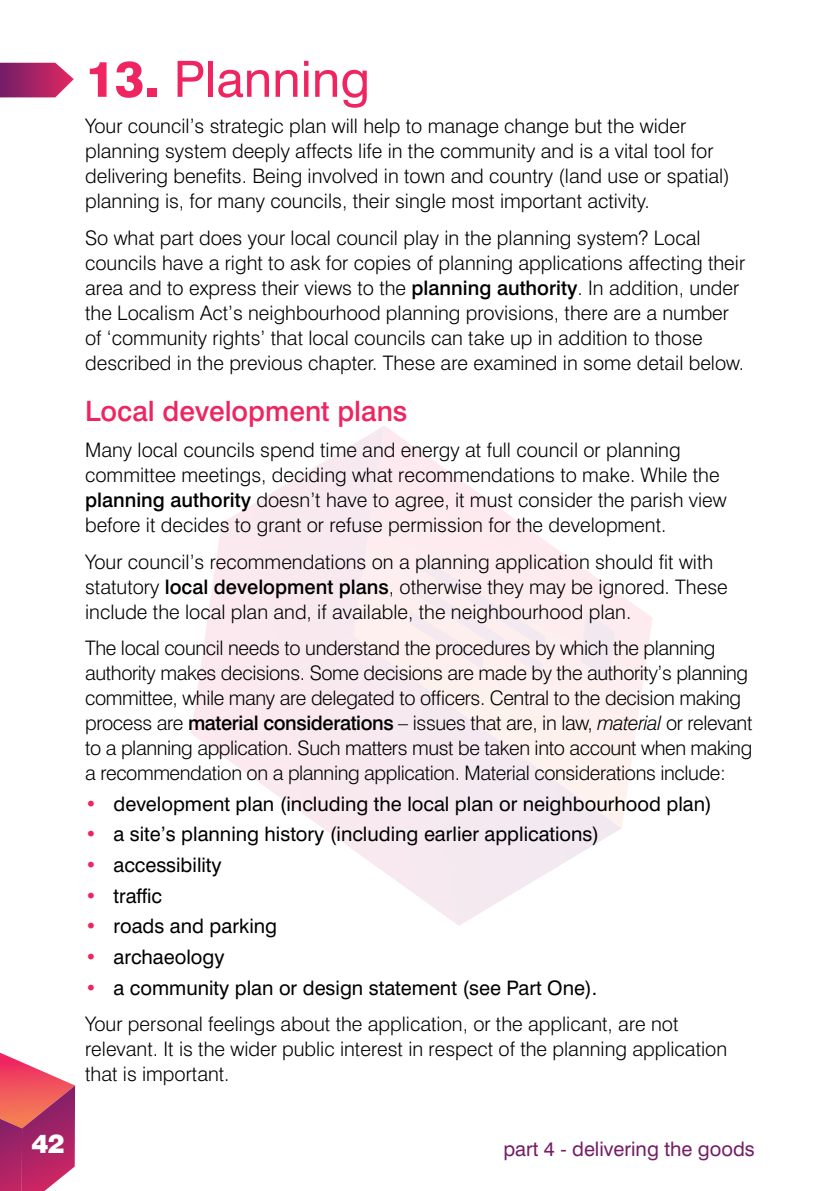
<style>
.page{position:relative;width:840px;height:1191px;background:#fff}
.page>*{position:absolute;margin:0;border:0;box-sizing:border-box;transform-origin:0 0}
.t1{font:50px "Swiss 721 BT";color:#ee2560}
.t2{font:500 28px "Swiss 721 BT";color:#ee2560}
.t3{font:900 25.8px "Swiss 721 BT";color:#fff}
.t4{font:300 20px/25px "Swiss 721 BT";color:#000}
.t5{font:300 20px/25px "Swiss 721 BT";letter-spacing:-.02em;color:#000}
.t6{font:20px "Swiss 721 BT";color:#000}
.t7{font:20px "Swiss 721 BT";color:#741d66}
.s1{font-weight:800}
.s2{font-weight:500}
.s3{font-style:italic}
.s4{color:#ee2560}
.s5{font-weight:400;color:#ee2560}
.s6{font-weight:400}
</style>
<div class="page">
<svg style="left:0;top:1052px;width:75px;height:139px"></svg>
<svg style="left:384px;top:426px;width:268px;height:402px"></svg>
<svg style="left:580px;top:612px;width:34px;height:24px"></svg>
<svg style="left:408px;top:554px;width:137px;height:82px;background:#faebef"></svg>
<svg style="left:191px;top:636px;width:430px;height:290px"></svg>
<svg style="left:191px;top:426px;width:193px;height:307px"></svg>
<svg style="left:0;top:63px;width:74px;height:34px;background:#ad3d78"></svg>
<h1 class="t1" style="left:85px;top:49px;width:286px"><span class="s1">13.</span> Planning</h1>
<p class="t4" style="left:85px;top:113px;width:645px">Your council’s strategic plan will help to manage change but the wider planning system deeply affects life in the community and is a vital tool for delivering benefits. Being involved in town and country (land use or spatial) planning is, for many councils, their single most important activity.</p>
<p class="t4" style="left:85px;top:225px;width:661px">So what part does your local council play in the planning system? Local councils have a right to ask for copies of planning applications affecting their area and to express their views to the <span class="s2">planning authority</span>. In addition, under the Localism Act’s neighbourhood planning provisions, there are a number of ‘community rights’ that local councils can take up in addition to those described in the previous chapter. These are examined in some detail below.</p>
<h2 class="t2" style="left:85px;top:394px;width:324px">Local development plans</h2>
<p class="t4" style="left:85px;top:437px;width:642px">Many local councils spend time and energy at full council or planning committee meetings, deciding what recommendations to make. While the <span class="s2">planning authority</span> doesn’t have to agree, it must consider the parish view before it decides to grant or refuse permission for the development.</p>
<p class="t4" style="left:85px;top:549px;width:644px">Your council’s recommendations on a planning application should fit with statutory <span class="s2">local development plans</span>, otherwise they may be ignored. These include the local plan and, if available, the neighbourhood plan.</p>
<p class="t5" style="left:85px;top:635px;width:668px">The local council needs to understand the procedures by which the planning authority makes decisions. Some decisions are made by the authority’s planning committee, while many are delegated to officers. Central to the decision making process are <span class="s2">material considerations</span> – issues that are, in law, <span class="s3">material</span> or relevant to a planning application. Such matters must be taken into account when making a recommendation on a planning application. Material considerations include:</p>
<p class="t6" style="left:85px;top:791px;width:628px"><span class="s4">•</span> development plan (including the local plan or neighbourhood plan)</p>
<p class="t6" style="left:85px;top:822px;width:515px"><span class="s4">•</span> a site’s planning history (including earlier applications)</p>
<p class="t6" style="left:85px;top:853px;width:138px"><span class="s4">•</span> accessibility</p>
<p class="t6" style="left:85px;top:883px;width:78px"><span class="s4">•</span> traffic</p>
<p class="t6" style="left:85px;top:914px;width:193px"><span class="s4">•</span> roads and parking</p>
<p class="t6" style="left:85px;top:945px;width:141px"><span class="s4">•</span> archaeology</p>
<p class="t4" style="left:85px;top:969px;width:594px;line-height:36.4px"><span class="s5">•</span> <span class="s6">a community plan or design statement (see Part One).<br></span>Your personal feelings about the application, or the applicant, are not</p>
<p class="t4" style="left:85px;top:1036px;width:643px">relevant. It is the wider public interest in respect of the planning application that is important.</p>
<p class="t3" style="left:32px;top:1128px;width:35px">42</p>
<p class="t7" style="left:503px;top:1136px;width:253px">part 4 - delivering the goods</p>
</div>
